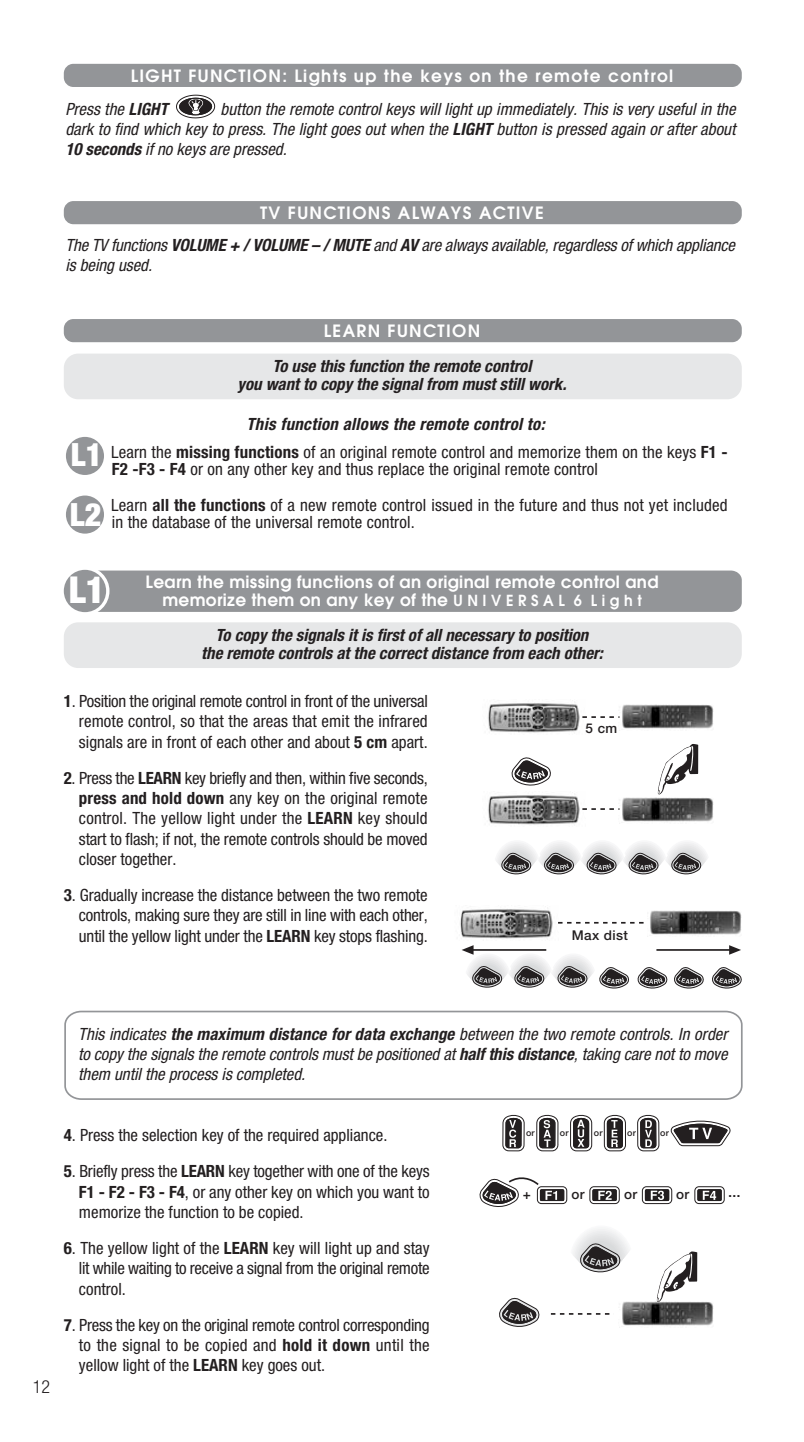
<style>
.page{position:relative;width:804px;height:1442px;background:#fff}
.page>*{position:absolute;margin:0;border:0;box-sizing:border-box;transform-origin:0 0}
.t1{font:900 condensed 31.95px/59.2px "Helvetica Neue";color:#fff}
.t2{font:300 condensed 18px "Helvetica Neue";color:#231f20}
.t3{font:condensed 16.88px/20.2px "Helvetica Neue";color:#231f20;text-align:justify}
.t4{font:italic condensed 16.88px/20.2px "Helvetica Neue";letter-spacing:.005em;color:#231f20}
.t5{font:italic 700 condensed 16.88px/18.4px "Helvetica Neue";color:#231f20;text-align:center}
.t6{font:600 16.88px/18.4px "Avant Garde";letter-spacing:.02em;color:#fff}
.t7{font:600 16.88px "Avant Garde";letter-spacing:.08em;color:#fff}
.t8{font:500 13.5px "Helvetica Neue";letter-spacing:.03em;color:#231f20}
.t9{font:700 12.6px "Helvetica Neue";color:#231f20}
.t10{font:500 9px "Helvetica Neue";letter-spacing:.03em;color:#231f20}
.s1{font-weight:700}
.s2{font-weight:700;font-style:italic}
.s3{font-family:"Helvetica Neue";font-weight:900;font-stretch:condensed;font-size:37.12px}
.s4{font-size:15.3px}
</style>
<div class="page">
<div style="left:64px;top:64px;width:677px;height:23px;background:#939598;border-radius:10px"></div>
<svg style="left:176px;top:94px;width:39px;height:24px"></svg>
<div style="left:64px;top:201px;width:677px;height:23px;background:#939598;border-radius:10px"></div>
<div style="left:64px;top:353px;width:677px;height:46px;background:#e6e7e8;border-radius:14px"></div>
<div style="left:64px;top:319px;width:677px;height:23px;background:#939598;border-radius:10px"></div>
<svg style="left:63px;top:492px;width:44px;height:45px"></svg>
<div style="left:66px;top:495px;width:38px;height:38px;background:#939598;border-radius:50%"></div>
<svg style="left:63px;top:433px;width:44px;height:45px"></svg>
<div style="left:66px;top:437px;width:38px;height:38px;background:#939598;border-radius:50%"></div>
<svg style="left:64px;top:1010px;width:679px;height:90px"></svg>
<div style="left:73px;top:570px;width:668px;height:42px;background:#939598;border-radius:10px"></div>
<svg style="left:60px;top:566px;width:49px;height:49px"></svg>
<div style="left:64px;top:570px;width:42px;height:42px;background:#939598;border-radius:50%"></div>
<div style="left:64px;top:622px;width:677px;height:46px;background:#e6e7e8;border-radius:14px"></div>
<img style="left:619px;top:704px;width:95px;height:27px">
<img style="left:488px;top:703px;width:92px;height:30px">
<svg style="left:582px;top:716px;width:37px;height:2px"></svg>
<img style="left:460px;top:907px;width:93px;height:27px">
<svg style="left:558px;top:922px;width:86px;height:1px"></svg>
<img style="left:650px;top:910px;width:92px;height:24px">
<img style="left:619px;top:797px;width:95px;height:25px">
<svg style="left:511px;top:757px;width:40px;height:29px"></svg>
<img style="left:488px;top:795px;width:92px;height:30px">
<svg style="left:582px;top:808px;width:37px;height:2px"></svg>
<svg style="left:496px;top:842px;width:211px;height:33px"></svg>
<svg style="left:657px;top:744px;width:41px;height:50px"></svg>
<svg style="left:461px;top:934px;width:281px;height:394px"></svg>
<p class="t7" style="left:131px;top:69px;width:544px">LIGHT FUNCTION: Lights up the keys on the remote control</p>
<p class="t4" style="left:65px;top:100px;width:107px">Press the <span class="s1">LIGHT</span></p>
<p class="t4" style="left:65px;top:100px;width:675px;text-indent:155px">button the remote control keys will light up immediately. This is very useful in the dark to find which key to press. The light goes out when the <span class="s1">LIGHT</span> button is pressed again or after about<br><span class="s1">10 seconds</span> if no keys are pressed.</p>
<p class="t7" style="left:260px;top:207px;width:285px">TV FUNCTIONS ALWAYS ACTIVE</p>
<p class="t4" style="left:65px;top:236px;width:674px">The TV functions <span class="s1">VOLUME + / VOLUME – / MUTE</span> and <span class="s1">AV</span> are always available,regardless of which appliance is being used.</p>
<p class="t7" style="left:324px;top:325px;width:158px">LEARN FUNCTION</p>
<h1 class="t1" style="left:70px;top:428px;width:34px">L1<br>L2</h1>
<p class="t5" style="left:238px;top:358px;width:333px">To use this function the remote control<br>you want to copy the signalfrom must stillwork.</p>
<p class="t3" style="left:111px;top:411px;width:618px;line-height:28.8px;text-indent:135px"><span class="s2">This function allows the remote control to:<br></span>Learn the <span class="s1">missing functions</span> of an original remote control and memorize them on the keys <span class="s1">F1 -</span></p>
<p class="t3" style="left:111px;top:453px;width:618px;line-height:36px"><span class="s1">F2 -F3 - F4</span> or on any other key and thus replace the original remote control<br>Learn <span class="s1">all the functions</span> of a new remote control issued in the future and thus not yet included</p>
<p class="t3" style="left:112px;top:513px;width:304px">in the database of the universal remote control.</p>
<p class="t6" style="left:162px;top:573px;width:497px;text-indent:-94px"><span class="s3">L1</span> Learn the missing functions of an original remote control and memorize them on any key of the <span class="s4">U N I V E R S A L 6 L i g h t</span></p>
<p class="t5" style="left:201px;top:627px;width:406px">To copy the signals it is first of allnecessary to position<br>the remote controls at the correct distance from each other:</p>
<p class="t3" style="left:79px;top:692px;width:350px;text-indent:-15px"><span class="s1">1</span>. Position the original remote control in front of the universal remote control, so that the areas that emit the infrared signals are in front of each other and about <span class="s1">5 cm</span> apart.</p>
<p class="t3" style="left:79px;top:769px;width:350px;text-indent:-15px"><span class="s1">2</span>. Press the <span class="s1">LEARN</span> key briefly and then, within five seconds, <span class="s1">press and hold down</span> any key on the original remote control. The yellow light under the <span class="s1">LEARN</span> key should start to flash; if not, the remote controls should be moved closer together.</p>
<p class="t3" style="left:79px;top:886px;width:350px;text-indent:-15px"><span class="s1">3</span>. Gradually increase the distance between the two remote controls, making sure they are still in line with each other, until the yellow light under the <span class="s1">LEARN</span> key stops flashing.</p>
<p class="t8" style="left:585px;top:723px;width:33px">5 cm</p>
<p class="t8" style="left:571px;top:930px;width:58px">Max dist</p>
<p class="t4" style="left:78px;top:1025px;width:654px;text-align:justify">This indicates <span class="s1">the maximum distance for data exchange</span> between the two remote controls. In order to copy the signals the remote controls must be positioned at <span class="s1">half this distance</span>,taking care not to move them untilthe process is completed.</p>
<p class="t2" style="left:33px;top:1379px;width:19px">12</p>
<p class="t3" style="left:64px;top:1126px;width:325px"><span class="s1">4</span>. Press the selection key of the required appliance.</p>
<p class="t3" style="left:79px;top:1162px;width:352px;text-indent:-15px"><span class="s1">5</span>. Briefly press the <span class="s1">LEARN</span> key together with one of the keys <span class="s1">F1 - F2 - F3 - F4</span>, or any other key on which you want to memorize the function to be copied.</p>
<p class="t3" style="left:79px;top:1239px;width:352px;text-indent:-15px"><span class="s1">6</span>. The yellow light of the <span class="s1">LEARN</span> key will light up and stay lit while waiting to receive a signal from the original remote control.</p>
<p class="t3" style="left:79px;top:1316px;width:352px;text-indent:-15px"><span class="s1">7</span>. Press the key on the original remote control corresponding to the signal to be copied and <span class="s1">hold it down</span> until the yellow light of the <span class="s1">LEARN</span> key goes out.</p>
<p class="t10" style="left:526px;top:1130px;width:10px">or</p>
<p class="t10" style="left:560px;top:1130px;width:10px">or</p>
<p class="t10" style="left:594px;top:1130px;width:10px">or</p>
<p class="t10" style="left:627px;top:1130px;width:10px">or</p>
<p class="t10" style="left:660px;top:1130px;width:10px">or</p>
<p class="t8" style="left:523px;top:1189px;width:10px">+</p>
<p class="t8" style="left:571px;top:1189px;width:15px">or</p>
<p class="t8" style="left:624px;top:1189px;width:15px">or</p>
<p class="t8" style="left:676px;top:1189px;width:15px">or</p>
<p class="t9" style="left:728px;top:1187px;width:14px">…</p>
</div>
